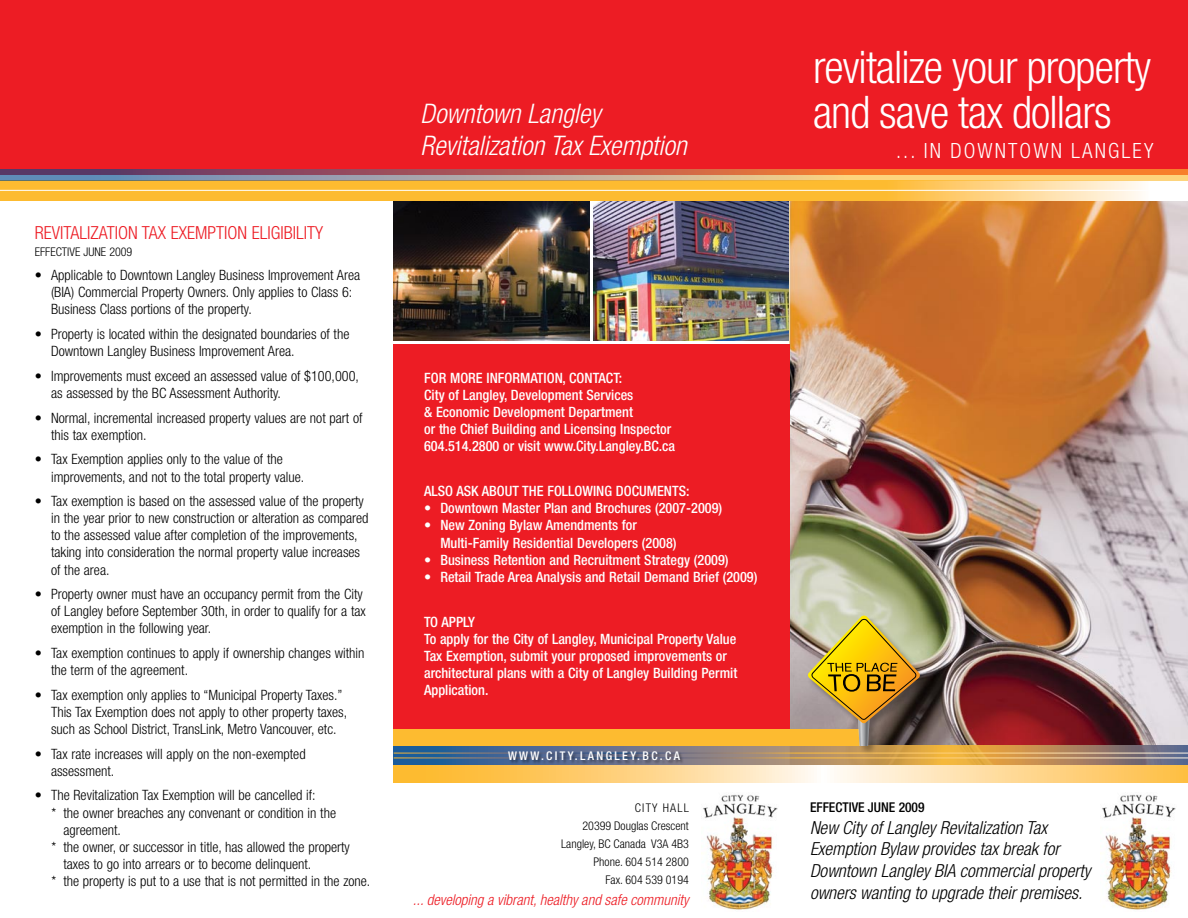
<style>
.page{position:relative;width:1188px;height:918px;background:#fff}
.page>*{position:absolute;margin:0;border:0;box-sizing:border-box;transform-origin:0 0}
.t1{font:300 condensed 45px/45px "Helvetica Neue";letter-spacing:-.02em;color:#fff}
.t2{font:italic 300 condensed 27px/32.4px "Helvetica Neue";color:#fff}
.t3{font:300 condensed 21px "Helvetica Neue";letter-spacing:.1em;color:#fff}
.t4{font:italic 300 condensed 18px/21.6px "Helvetica Neue";color:#000}
.t5{font:300 condensed 18px "Helvetica Neue";color:#ed1c24}
.t6{font:italic 300 condensed 15px "Helvetica Neue";color:#ed1c24}
.t7{font:300 condensed 14.25px/17.1px "Helvetica Neue";color:#000}
.t8{font:500 condensed 14.25px/17.1px "Helvetica Neue";color:#fff}
.t9{font:500 condensed 13.5px "Helvetica Neue";color:#000}
.t10{font:300 condensed 12px/18px "Helvetica Neue";color:#000;text-align:right}
.t11{font:500 condensed 12px "Helvetica Neue";color:#fff}
</style>
<div class="page">
<img style="left:594px;top:201px;width:196px;height:140px">
<img style="left:394px;top:201px;width:196px;height:140px">
<img style="left:790px;top:201px;width:398px;height:544px">
<div style="left:394px;top:345px;width:396px;height:384px;background:#ed1c24"></div>
<svg style="left:394px;top:745px;width:794px;height:21px;background:#9f8c71"></svg>
<div style="left:394px;top:729px;width:469px;height:16px;background:#fdbb30"></div>
<hr style="left:394px;top:758px;width:794px;height:1px;background:#fff">
<hr style="left:394px;top:753px;width:794px;height:1px;background:#fff">
<svg style="left:394px;top:766px;width:794px;height:16px;background:#fed68c"></svg>
<div style="left:0;top:0;width:1188px;height:176px;background:#ed1c24"></div>
<img style="left:703px;top:794px;width:75px;height:116px">
<img style="left:1100px;top:794px;width:76px;height:116px">
<div style="left:807px;top:615px;width:123px;height:140px;background:#000;opacity:.3"></div>
<img style="left:858px;top:723px;width:12px;height:22px">
<img style="left:808px;top:616px;width:112px;height:107px">
<svg style="left:0;top:180px;width:1188px;height:21px;background:#fac24f"></svg>
<hr style="left:0;top:190px;width:1188px;height:1px;background:#fff">
<svg style="left:0;top:169px;width:1188px;height:11px;background:#bc866e"></svg>
<div style="left:507px;top:750px;width:178px;height:15px;background:#000;opacity:.45"></div>
<p class="t5" style="left:35px;top:222px;width:290px">REVITALIZATION TAX EXEMPTION ELIGIBILITY</p>
<p class="t10" style="left:35px;top:242px;width:99px">EFFECTIVE JUNE 2009</p>
<p class="t7" style="left:51px;top:267px;width:311px;text-indent:-16px">• Applicable to Downtown Langley Business Improvement Area (BIA) Commercial Property Owners. Only applies to Class 6:<br>Business Class portions of the property.</p>
<p class="t7" style="left:51px;top:325px;width:300px;text-indent:-16px">• Property is located within the designated boundaries of the<br>Downtown Langley Business Improvement Area.</p>
<p class="t7" style="left:51px;top:367px;width:309px;text-indent:-16px">• Improvements must exceed an assessed value of $100,000, as assessed by the BC Assessment Authority.</p>
<p class="t7" style="left:51px;top:409px;width:313px;text-indent:-16px">• Normal, incremental increased property values are not part of this tax exemption.</p>
<p class="t7" style="left:51px;top:451px;width:255px;text-indent:-16px">• Tax Exemption applies only to the value of the improvements, and not to the total property value.</p>
<p class="t7" style="left:51px;top:492px;width:319px;text-indent:-16px">• Tax exemption is based on the assessed value of the property in the year prior to new construction or alteration as compared to the assessed value after completion of the improvements, taking into consideration the normal property value increases of the area.</p>
<p class="t7" style="left:51px;top:586px;width:316px;text-indent:-16px">• Property owner must have an occupancy permit from the City of Langley before September 30th, in order to qualify for a tax exemption in the following year.</p>
<p class="t7" style="left:51px;top:644px;width:315px;text-indent:-16px">• Tax exemption continues to apply if ownership changes within the term of the agreement.</p>
<p class="t7" style="left:51px;top:686px;width:298px;text-indent:-16px">• Tax exemption only applies to “Municipal Property Taxes.”<br>This Tax Exemption does not apply to other property taxes, such as School District, TransLink, Metro Vancouver, etc.</p>
<p class="t7" style="left:51px;top:745px;width:256px;text-indent:-16px">• Tax rate increases will apply on the non-exempted assessment.</p>
<p class="t7" style="left:35px;top:787px;width:282px">• The Revitalization Tax Exemption will be cancelled if:</p>
<p class="t7" style="left:51px;top:804px;width:286px">* the owner breaches any convenant or condition in the</p>
<p class="t7" style="left:63px;top:821px;width:59px">agreement.</p>
<p class="t7" style="left:51px;top:838px;width:300px">* the owner, or successor in title, has allowed the property</p>
<p class="t7" style="left:63px;top:855px;width:250px">taxes to go into arrears or to become delinquent.</p>
<p class="t7" style="left:51px;top:872px;width:320px">* the property is put to a use that is not permitted in the zone.</p>
<h2 class="t2" style="left:421px;top:97px;width:268px">Downtown Langley<br>Revitalization Tax Exemption</h2>
<h1 class="t1" style="left:813px;top:45px;width:340px">revitalize your property and save tax dollars</h1>
<h3 class="t3" style="left:896px;top:139px;width:257px">... in Downtown Langley</h3>
<p class="t8" style="left:424px;top:369px;width:252px">FOR MORE INFORMATION, CONTACT:<br>City of Langley, Development Services<br>&amp; Economic Development Department<br>or the Chief Building and Licensing Inspector 604.514.2800 or visit www.City.Langley.BC.ca</p>
<p class="t8" style="left:424px;top:482px;width:267px">ALSO ASK ABOUT THE FOLLOWING DOCUMENTS:</p>
<p class="t8" style="left:424px;top:500px;width:300px">• Downtown Master Plan and Brochures (2007-2009)</p>
<p class="t8" style="left:440px;top:517px;width:238px;text-indent:-16px">• New Zoning Bylaw Amendments for<br>Multi-Family Residential Developers (2008)</p>
<p class="t8" style="left:424px;top:551px;width:306px">• Business Retention and Recruitment Strategy (2009)</p>
<p class="t8" style="left:424px;top:568px;width:335px">• Retail Trade Area Analysis and Retail Demand Brief (2009)</p>
<p class="t8" style="left:424px;top:613px;width:315px">TO APPLY<br>To apply for the City of Langley, Municipal Property Value Tax Exemption, submit your proposed improvements or architectural plans with a City of Langley Building Permit Application.</p>
<p class="t11" style="left:508px;top:748px;width:12px">www</p>
<p class="t11" style="left:541px;top:748px;width:14px">.city</p>
<p class="t11" style="left:575px;top:748px;width:15px">.langley</p>
<p class="t11" style="left:637px;top:748px;width:37px">.bc .ca</p>
<p class="t10" style="left:561px;top:798px;width:129px">CITY HALL<br>20399 Douglas Crescent<br>Langley, BC Canada V3A 4B3<br>Phone. 604 514 2800<br>Fax. 604 539 0194</p>
<p class="t9" style="left:810px;top:799px;width:116px">EFFECTIVE JUNE 2009</p>
<p class="t4" style="left:810px;top:817px;width:282px">New City of Langley Revitalization Tax Exemption Bylaw provides tax break for Downtown Langley BIA commercial property owners wanting to upgrade their premises.</p>
<p class="t6" style="left:413px;top:891px;width:277px">... developing a vibrant, healthy and safe community</p>
</div>
